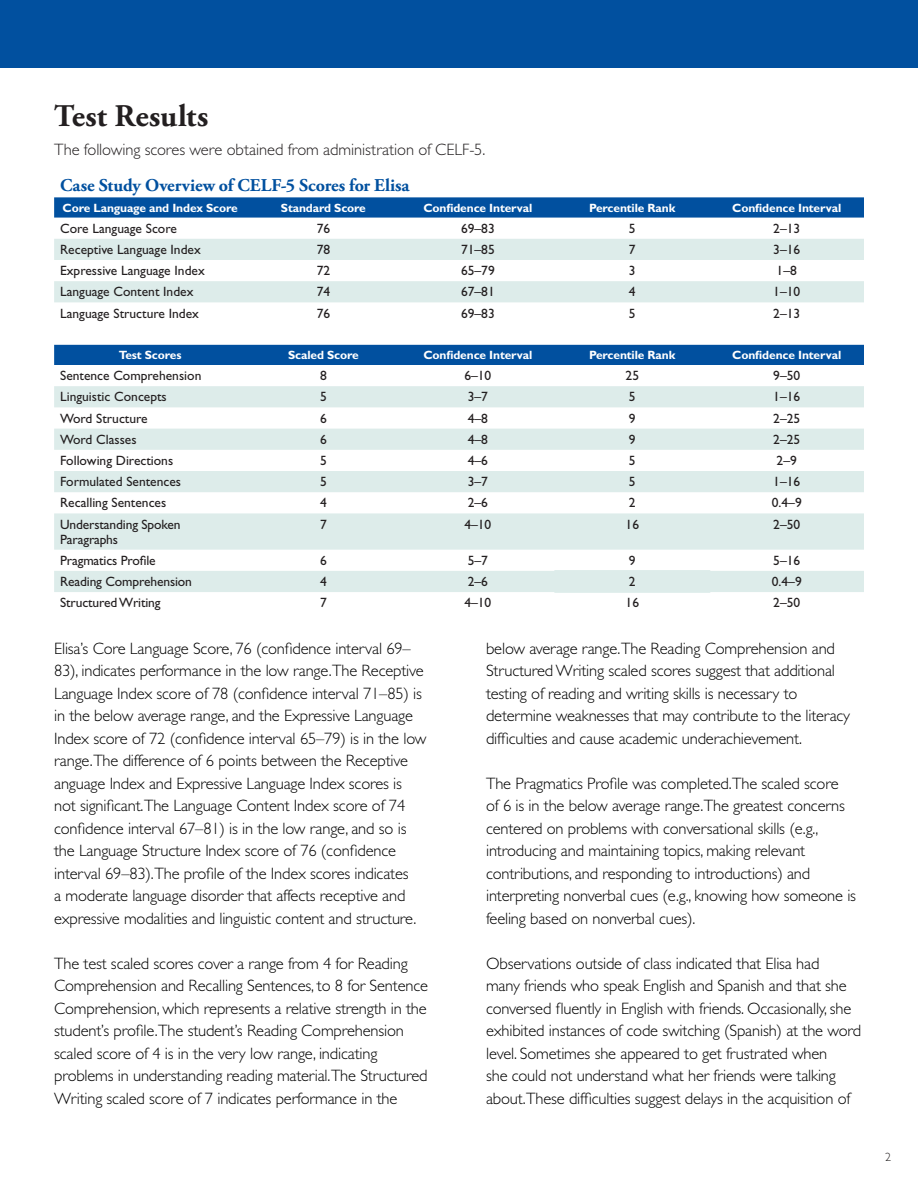
<style>
.page{position:relative;width:918px;height:1188px;background:#fff}
.page>*{position:absolute;margin:0;border:0;box-sizing:border-box;transform-origin:0 0}
.t1{font:700 31.5px "Adobe Garamond Pro";color:#231f20}
.t2{font:700 18px "Adobe Garamond Pro";color:#01509f}
.t3{font:300 16.5px/22.5px "Gill Sans Std";letter-spacing:-.01em;color:#000}
.t4{font:300 16.5px "Gill Sans Std";letter-spacing:-.005em;color:#231f20}
.t5{font:13.5px "Gill Sans Std";color:#231f20}
.t6{font:700 12px "Gill Sans Std";letter-spacing:-.01em;color:#fff}
.t7{font:300 12px "Gill Sans Std";color:#231f20}
</style>
<div class="page">
<div style="left:0;top:0;width:918px;height:68px;background:#01509f"></div>
<svg style="left:54px;top:197px;width:810px;height:21px;fill:#01509f"></svg>
<svg style="left:54px;top:239px;width:810px;height:353px;fill:#ddecea"></svg>
<hr style="left:554px;top:570px;width:156px;height:2px;background:#ddecea">
<svg style="left:554px;top:572px;width:2px;height:19px"></svg>
<svg style="left:709px;top:572px;width:1px;height:19px"></svg>
<hr style="left:554px;top:591px;width:156px;height:2px;background:#ddecea">
<p class="t1" style="left:54px;top:98px;width:156px">Test Results</p>
<p class="t4" style="left:54px;top:140px;width:433px">The following scores were obtained from administration of CELF-5.</p>
<p class="t2" style="left:60px;top:175px;width:351px">Case Study Overview of CELF-5 Scores for Elisa</p>
<p class="t6" style="left:63px;top:200px;width:177px">Core Language and Index Score</p>
<p class="t6" style="left:281px;top:200px;width:86px">Standard Score</p>
<p class="t6" style="left:423px;top:200px;width:111px">Confidence Interval</p>
<p class="t6" style="left:589px;top:200px;width:88px">Percentile Rank</p>
<p class="t6" style="left:732px;top:200px;width:111px">Confidence Interval</p>
<p class="t5" style="left:60px;top:220px;width:118px">Core Language Score</p>
<p class="t5" style="left:317px;top:220px;width:15px">76</p>
<p class="t5" style="left:461px;top:220px;width:35px">69–83</p>
<p class="t5" style="left:629px;top:220px;width:8px">5</p>
<p class="t5" style="left:773px;top:220px;width:28px">2–13</p>
<p class="t5" style="left:60px;top:242px;width:142px">Receptive Language Index</p>
<p class="t5" style="left:317px;top:242px;width:15px">78</p>
<p class="t5" style="left:461px;top:242px;width:35px">71–85</p>
<p class="t5" style="left:629px;top:242px;width:8px">7</p>
<p class="t5" style="left:773px;top:242px;width:28px">3–16</p>
<p class="t5" style="left:60px;top:263px;width:146px">Expressive Language Index</p>
<p class="t5" style="left:317px;top:263px;width:15px">72</p>
<p class="t5" style="left:461px;top:263px;width:35px">65–79</p>
<p class="t5" style="left:629px;top:263px;width:8px">3</p>
<p class="t5" style="left:777px;top:263px;width:22px">1–8</p>
<p class="t5" style="left:60px;top:284px;width:135px">Language Content Index</p>
<p class="t5" style="left:317px;top:284px;width:15px">74</p>
<p class="t5" style="left:461px;top:284px;width:35px">67–81</p>
<p class="t5" style="left:629px;top:284px;width:8px">4</p>
<p class="t5" style="left:773px;top:284px;width:28px">1–10</p>
<p class="t5" style="left:60px;top:305px;width:140px">Language Structure Index</p>
<p class="t5" style="left:317px;top:305px;width:15px">76</p>
<p class="t5" style="left:461px;top:305px;width:35px">69–83</p>
<p class="t5" style="left:629px;top:305px;width:8px">5</p>
<p class="t5" style="left:773px;top:305px;width:28px">2–13</p>
<p class="t6" style="left:119px;top:348px;width:64px">Test Scores</p>
<p class="t6" style="left:288px;top:348px;width:72px">Scaled Score</p>
<p class="t6" style="left:423px;top:348px;width:111px">Confidence Interval</p>
<p class="t6" style="left:589px;top:348px;width:88px">Percentile Rank</p>
<p class="t6" style="left:732px;top:348px;width:111px">Confidence Interval</p>
<p class="t5" style="left:60px;top:368px;width:143px">Sentence Comprehension</p>
<p class="t5" style="left:320px;top:368px;width:8px">8</p>
<p class="t5" style="left:464px;top:368px;width:28px">6–10</p>
<p class="t5" style="left:626px;top:368px;width:15px">25</p>
<p class="t5" style="left:773px;top:368px;width:28px">9–50</p>
<p class="t5" style="left:60px;top:389px;width:108px">Linguistic Concepts</p>
<p class="t5" style="left:320px;top:389px;width:8px">5</p>
<p class="t5" style="left:468px;top:389px;width:22px">3–7</p>
<p class="t5" style="left:629px;top:389px;width:8px">5</p>
<p class="t5" style="left:773px;top:389px;width:28px">1–16</p>
<p class="t5" style="left:60px;top:410px;width:89px">Word Structure</p>
<p class="t5" style="left:320px;top:410px;width:8px">6</p>
<p class="t5" style="left:468px;top:410px;width:22px">4–8</p>
<p class="t5" style="left:629px;top:410px;width:8px">9</p>
<p class="t5" style="left:773px;top:410px;width:28px">2–25</p>
<p class="t5" style="left:60px;top:432px;width:78px">Word Classes</p>
<p class="t5" style="left:320px;top:432px;width:8px">6</p>
<p class="t5" style="left:468px;top:432px;width:22px">4–8</p>
<p class="t5" style="left:629px;top:432px;width:8px">9</p>
<p class="t5" style="left:773px;top:432px;width:28px">2–25</p>
<p class="t5" style="left:60px;top:453px;width:115px">Following Directions</p>
<p class="t5" style="left:320px;top:453px;width:8px">5</p>
<p class="t5" style="left:468px;top:453px;width:22px">4–6</p>
<p class="t5" style="left:629px;top:453px;width:8px">5</p>
<p class="t5" style="left:777px;top:453px;width:22px">2–9</p>
<p class="t5" style="left:60px;top:474px;width:122px">Formulated Sentences</p>
<p class="t5" style="left:320px;top:474px;width:8px">5</p>
<p class="t5" style="left:468px;top:474px;width:22px">3–7</p>
<p class="t5" style="left:629px;top:474px;width:8px">5</p>
<p class="t5" style="left:773px;top:474px;width:28px">1–16</p>
<p class="t5" style="left:60px;top:495px;width:108px">Recalling Sentences</p>
<p class="t5" style="left:320px;top:495px;width:8px">4</p>
<p class="t5" style="left:468px;top:495px;width:22px">2–6</p>
<p class="t5" style="left:629px;top:495px;width:8px">2</p>
<p class="t5" style="left:772px;top:495px;width:31px">0.4–9</p>
<p class="t5" style="left:60px;top:516px;width:122px">Understanding Spoken</p>
<p class="t5" style="left:60px;top:531px;width:59px">Paragraphs</p>
<p class="t5" style="left:320px;top:516px;width:8px">7</p>
<p class="t5" style="left:464px;top:516px;width:28px">4–10</p>
<p class="t5" style="left:626px;top:516px;width:15px">16</p>
<p class="t5" style="left:773px;top:516px;width:28px">2–50</p>
<p class="t5" style="left:60px;top:553px;width:97px">Pragmatics Profile</p>
<p class="t5" style="left:320px;top:553px;width:8px">6</p>
<p class="t5" style="left:468px;top:553px;width:22px">5–7</p>
<p class="t5" style="left:629px;top:553px;width:8px">9</p>
<p class="t5" style="left:773px;top:553px;width:28px">5–16</p>
<p class="t5" style="left:60px;top:574px;width:133px">Reading Comprehension</p>
<p class="t5" style="left:320px;top:574px;width:8px">4</p>
<p class="t5" style="left:468px;top:574px;width:22px">2–6</p>
<p class="t5" style="left:629px;top:574px;width:8px">2</p>
<p class="t5" style="left:772px;top:574px;width:31px">0.4–9</p>
<p class="t5" style="left:60px;top:595px;width:102px">Structured Writing</p>
<p class="t5" style="left:320px;top:595px;width:8px">7</p>
<p class="t5" style="left:464px;top:595px;width:28px">4–10</p>
<p class="t5" style="left:626px;top:595px;width:15px">16</p>
<p class="t5" style="left:773px;top:595px;width:28px">2–50</p>
<p class="t3" style="left:54px;top:637px;width:374px">Elisa’s Core Language Score, 76 (confidence interval 69– 83), indicates performance in the low range.The Receptive Language Index score of 78 (confidence interval 71–85) is in the below average range, and the Expressive Language Index score of 72 (confidence interval 65–79) is in the low range.The difference of 6 points between the Receptive anguage Index and Expressive Language Index scores is not significant.The Language Content Index score of 74 confidence interval 67–81) is in the low range, and so is the Language Structure Index score of 76 (confidence interval 69–83).The profile of the Index scores indicates<br>a moderate language disorder that affects receptive and expressive modalities and linguistic content and structure.</p>
<p class="t3" style="left:54px;top:952px;width:375px">The test scaled scores cover a range from 4 for Reading Comprehension and Recalling Sentences, to 8 for Sentence Comprehension, which represents a relative strength in the student’s profile.The student’s Reading Comprehension scaled score of 4 is in the very low range, indicating problems in understanding reading material.The Structured Writing scaled score of 7 indicates performance in the</p>
<p class="t3" style="left:486px;top:637px;width:366px">below average range.The Reading Comprehension and Structured Writing scaled scores suggest that additional testing of reading and writing skills is necessary to determine weaknesses that may contribute to the literacy difficulties and cause academic underachievement.</p>
<p class="t3" style="left:486px;top:772px;width:372px">The Pragmatics Profile was completed.The scaled score<br>of 6 is in the below average range.The greatest concerns centered on problems with conversational skills (e.g., introducing and maintaining topics, making relevant contributions, and responding to introductions) and interpreting nonverbal cues (e.g., knowing how someone is feeling based on nonverbal cues).</p>
<p class="t3" style="left:486px;top:952px;width:377px">Observations outside of class indicated that Elisa had<br>many friends who speak English and Spanish and that she conversed fluently in English with friends. Occasionally, she exhibited instances of code switching (Spanish) at the word level. Sometimes she appeared to get frustrated when<br>she could not understand what her friends were talking about.These difficulties suggest delays in the acquisition of</p>
<p class="t7" style="left:885px;top:1150px;width:7px">2</p>
</div>
